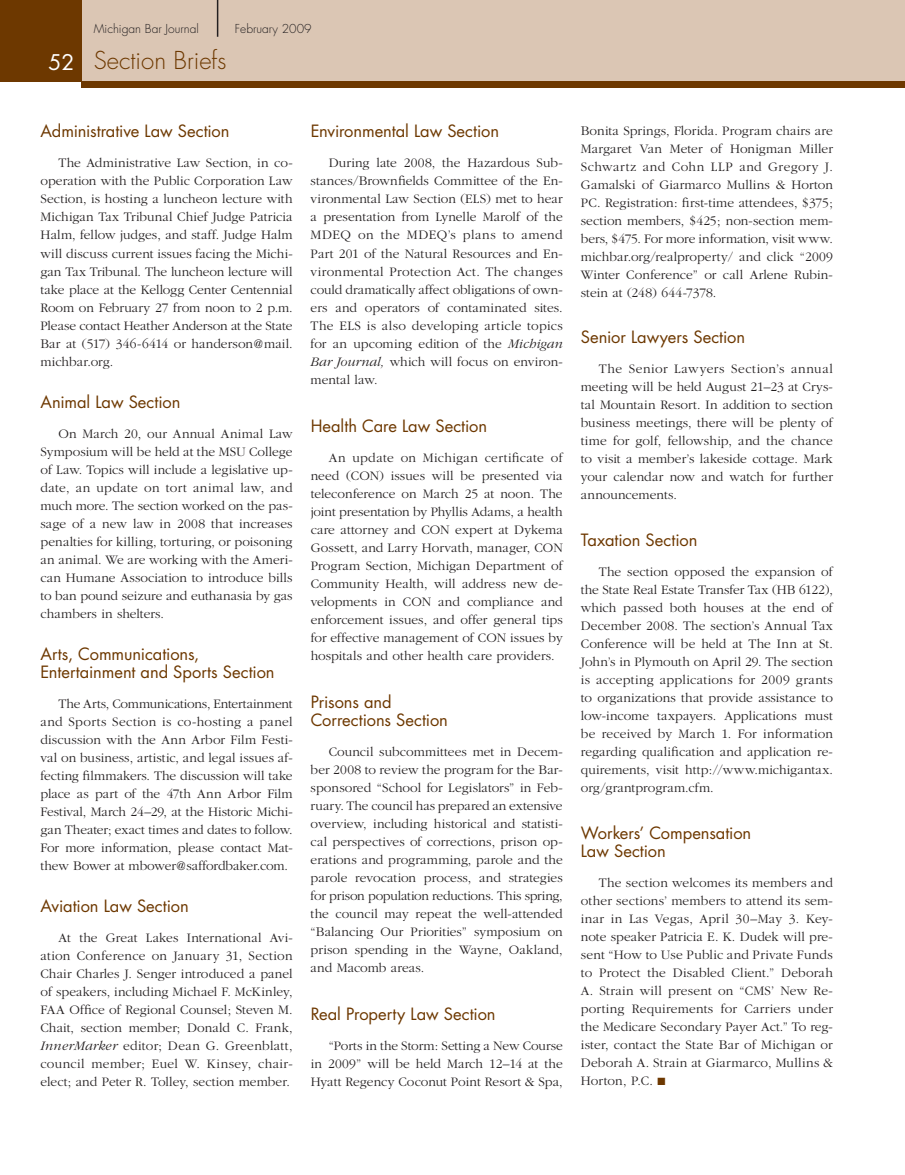
<style>
.page{position:relative;width:905px;height:1175px;background:#fff}
.page>*{position:absolute;margin:0;border:0;box-sizing:border-box;transform-origin:0 0}
.t1{font:300 24px "Futura";color:#6d3800}
.t2{font:16.5px/18px "Futura";letter-spacing:-.005em;color:#6d3800}
.t3{font:300 13.5px/18px "Garamond";letter-spacing:.005em;color:#231f20;text-align:justify}
.t4{font:300 12px "Futura";color:#231f20}
.s1{font-weight:400;font-size:21px;color:#fff}
.s2{font-style:italic}
.s3{color:#6d3800}
</style>
<div class="page">
<div style="left:82px;top:0;width:822px;height:82px;background:#dbc6b4"></div>
<div style="left:82px;top:82px;width:822px;height:6px;background:#6d3800"></div>
<div style="left:0;top:0;width:82px;height:82px;background:#6d3800"></div>
<hr style="left:217px;top:0;width:1px;height:37px;background:#231f20">
<p class="t4" style="left:94px;top:21px;width:106px">Michigan Bar Journal</p>
<p class="t4" style="left:235px;top:21px;width:78px">February 2009</p>
<h1 class="t1" style="left:49px;top:45px;width:179px"><span class="s1">52</span> Section Briefs</h1>
<p class="t2" style="left:40px;top:122px;width:190px">Administrative Law Section</p>
<p class="t3" style="left:40px;top:154px;width:254px;text-indent:18px">The Administrative Law Section, in co&shy;operation with the Public Corporation Law Section, is hosting a luncheon lecture with Michigan Tax Tribunal Chief Judge Patricia Halm, fellow judges, and staff. Judge Halm will discuss current issues facing the Michi&shy;gan Tax Tribunal. The luncheon lecture will take place at the Kellogg Center Centennial Room on February 27 from noon to 2 p.m.<br>Please contact Heather Anderson at the State Bar at (517) 346-6414 or handerson@mail. michbar.org.</p>
<p class="t2" style="left:40px;top:392px;width:141px">Animal Law Section</p>
<p class="t3" style="left:41px;top:424px;width:254px;text-indent:18px">On March 20, our Annual Animal Law Symposium will be held at the MSU College of Law. Topics will include a legislative up&shy;date, an update on tort animal law, and much more. The section worked on the pas&shy;sage of a new law in 2008 that increases penalties for killing, torturing, or poisoning an animal. We are working with the Ameri&shy;can Humane Association to introduce bills to ban pound seizure and euthanasia by gas chambers in shelters.</p>
<p class="t2" style="left:40px;top:644px;width:236px">Arts, Communications,<br>Entertainment and Sports Section</p>
<p class="t3" style="left:41px;top:694px;width:254px;text-indent:18px">The Arts, Communications, Entertainment and Sports Section is co-hosting a panel discussion with the Ann Arbor Film Festi&shy;val on business, artistic, and legal issues af&shy;fecting filmmakers. The discussion will take place as part of the 47th Ann Arbor Film Festival, March 24–29, at the Historic Michi&shy;gan Theater; exact times and dates to follow.<br>For more information, please contact Mat&shy;thew Bower at mbower@saffordbaker.com.</p>
<p class="t2" style="left:40px;top:896px;width:150px">Aviation Law Section</p>
<p class="t3" style="left:40px;top:928px;width:254px;text-indent:18px">At the Great Lakes International Avi&shy;ation Conference on January 31, Section Chair Charles J. Senger introduced a panel of speakers, including Michael F. McKinley, FAA Office of Regional Counsel; Steven M.<br>Chait, section member; Donald C. Frank, <span class="s2">InnerMarker</span> editor; Dean G. Greenblatt, council member; Euel W. Kinsey, chair&shy;elect; and Peter R. Tolley, section member.</p>
<p class="t2" style="left:310px;top:122px;width:190px">Environmental Law Section</p>
<p class="t3" style="left:310px;top:154px;width:254px;text-indent:18px">During late 2008, the Hazardous Sub&shy;stances/Brownfields Committee of the En&shy;vironmental Law Section (ELS) met to hear a presentation from Lynelle Marolf of the MDEQ on the MDEQ’s plans to amend Part 201 of the Natural Resources and En&shy;vironmental Protection Act. The changes could dramatically affect obligations of own&shy;ers and operators of contaminated sites.<br>The ELS is also developing article topics for an upcoming edition of the <span class="s2">Michigan Bar Journal,</span> which will focus on environ&shy;mental law.</p>
<p class="t2" style="left:310px;top:416px;width:178px">Health Care Law Section</p>
<p class="t3" style="left:311px;top:448px;width:254px;text-indent:18px">An update on Michigan certificate of need (CON) issues will be presented via teleconference on March 25 at noon. The joint presentation by Phyllis Adams, a health care attorney and CON expert at Dykema Gossett, and Larry Horvath, manager, CON Program Section, Michigan Department of Community Health, will address new de&shy;velopments in CON and compliance and enforcement issues, and offer general tips for effective management of CON issues by hospitals and other health care providers.</p>
<p class="t2" style="left:310px;top:692px;width:139px">Prisons and<br>Corrections Section</p>
<p class="t3" style="left:310px;top:742px;width:254px;text-indent:18px">Council subcommittees met in Decem&shy;ber 2008 to review the program for the Bar&shy;sponsored “School for Legislators” in Feb&shy;ruary. The council has prepared an extensive overview, including historical and statisti&shy;cal perspectives of corrections, prison op&shy;erations and programming, parole and the parole revocation process, and strategies for prison population reductions. This spring, the council may repeat the well-attended “Balancing Our Priorities” symposium on prison spending in the Wayne, Oakland, and Macomb areas.</p>
<p class="t2" style="left:310px;top:1004px;width:186px">Real Property Law Section</p>
<p class="t3" style="left:311px;top:1036px;width:254px;text-indent:18px">“Ports in the Storm: Setting a New Course in 2009” will be held March 12–14 at the Hyatt Regency Coconut Point Resort &amp; Spa,</p>
<p class="t3" style="left:581px;top:122px;width:254px">Bonita Springs, Florida. Program chairs are Margaret Van Meter of Honigman Miller Schwartz and Cohn LLP and Gregory J.<br>Gamalski of Giarmarco Mullins &amp; Horton PC. Registration: first-time attendees, $375; section members, $425; non-section mem&shy;bers, $475. For more information, visit www. michbar.org/realproperty/ and click “2009<br>Winter Conference” or call Arlene Rubin&shy;stein at (248) 644-7378.</p>
<p class="t2" style="left:580px;top:328px;width:166px">Senior Lawyers Section</p>
<p class="t3" style="left:581px;top:360px;width:254px;text-indent:18px">The Senior Lawyers Section’s annual meeting will be held August 21–23 at Crys&shy;tal Mountain Resort. In addition to section business meetings, there will be plenty of time for golf, fellowship, and the chance to visit a member’s lakeside cottage. Mark your calendar now and watch for further announcements.</p>
<p class="t2" style="left:580px;top:531px;width:118px">Taxation Section</p>
<p class="t3" style="left:581px;top:563px;width:254px;text-indent:18px">The section opposed the expansion of the State Real Estate Transfer Tax (HB 6122), which passed both houses at the end of December 2008. The section’s Annual Tax Conference will be held at The Inn at St.<br>John’s in Plymouth on April 29. The section is accepting applications for 2009 grants to organizations that provide assistance to low-income taxpayers. Applications must be received by March 1. For information regarding qualification and application re&shy;quirements, visit http://www.michigantax. org/grantprogram.cfm.</p>
<p class="t2" style="left:580px;top:823px;width:172px">Workers’ Compensation<br>Law Section</p>
<p class="t3" style="left:581px;top:874px;width:254px;text-indent:18px">The section welcomes its members and other sections’ members to attend its sem&shy;inar in Las Vegas, April 30–May 3. Key&shy;note speaker Patricia E. K. Dudek will pre&shy;sent “How to Use Public and Private Funds to Protect the Disabled Client.” Deborah A. Strain will present on “CMS’ New Re&shy;porting Requirements for Carriers under the Medicare Secondary Payer Act.” To reg&shy;ister, contact the State Bar of Michigan or Deborah A. Strain at Giarmarco, Mullins &amp; Horton, P.C. <span class="s3">■</span></p>
</div>
